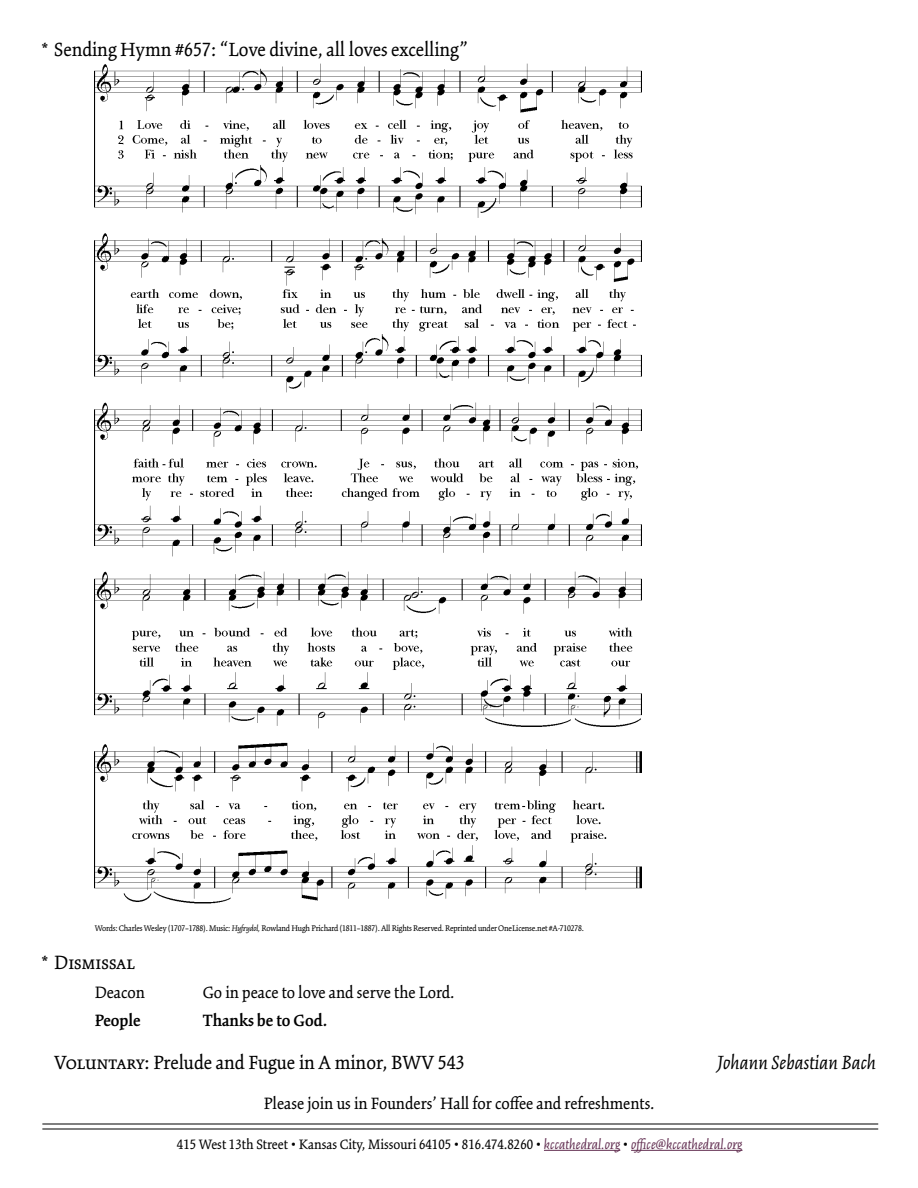
<style>
.page{position:relative;width:918px;height:1188px;background:#fff}
.page>*{position:absolute;margin:0;border:0;box-sizing:border-box;transform-origin:0 0}
.t1{font:21px "Kinesis Pro 3";color:#000}
.t2{font:italic 21px "Kinesis Pro 3";color:#000}
.t3{font:18px "Kinesis Pro 3";color:#000}
.t4{font:600 18px "Kinesis Pro 3";color:#000}
.t5{font:15px "Kinesis Pro 3";color:#000}
.t6{font:9px "Kinesis Pro 3";letter-spacing:-.02em;color:#000}
.s1{font-style:italic}
.s2{font-style:italic;color:#612d50}
</style>
<div class="page">
<img style="left:95px;top:63px;width:547px;height:666px">
<img style="left:95px;top:742px;width:547px;height:162px">
<hr style="left:42px;top:1123px;width:836px;height:2px;background:#000">
<hr style="left:42px;top:1128px;width:836px;height:2px;background:#000">
<hr style="left:544px;top:1150px;width:76px;height:1px;background:#612d50">
<hr style="left:631px;top:1150px;width:112px;height:1px;background:#612d50">
<h1 class="t1" style="left:41px;top:38px;width:429px">* Sending Hymn #657: “Love divine, all loves excelling”</h1>
<p class="t6" style="left:95px;top:923px;width:491px">Words: Charles Wesley (1707–1788). Music: <span class="s1">Hyfrydol,</span> Rowland Hugh Prichard (1811–1887). All Rights Reserved. Reprinted under OneLicense.net #A-710278.</p>
<h1 class="t1" style="left:41px;top:951px;width:96px">* Dismissal</h1>
<h2 class="t3" style="left:95px;top:982px;width:52px">Deacon</h2>
<h2 class="t3" style="left:203px;top:982px;width:253px">Go in peace to love and serve the Lord.</h2>
<h2 class="t4" style="left:95px;top:1010px;width:48px">People</h2>
<h2 class="t4" style="left:203px;top:1010px;width:126px">Thanks be to God.</h2>
<h1 class="t1" style="left:54px;top:1051px;width:412px">Voluntary: Prelude and Fugue in A minor, BWV 543</h1>
<h1 class="t2" style="left:717px;top:1051px;width:160px">Johann Sebastian Bach</h1>
<h2 class="t3" style="left:264px;top:1093px;width:392px">Please join us in Founders’ Hall for coffee and refreshments.</h2>
<h3 class="t5" style="left:177px;top:1135px;width:567px">415 West 13th Street • Kansas City, Missouri 64105 • 816.474.8260 • <span class="s2">kccathedral.org</span> • <span class="s2">office@kccathedral.org</span></h3>
</div>
